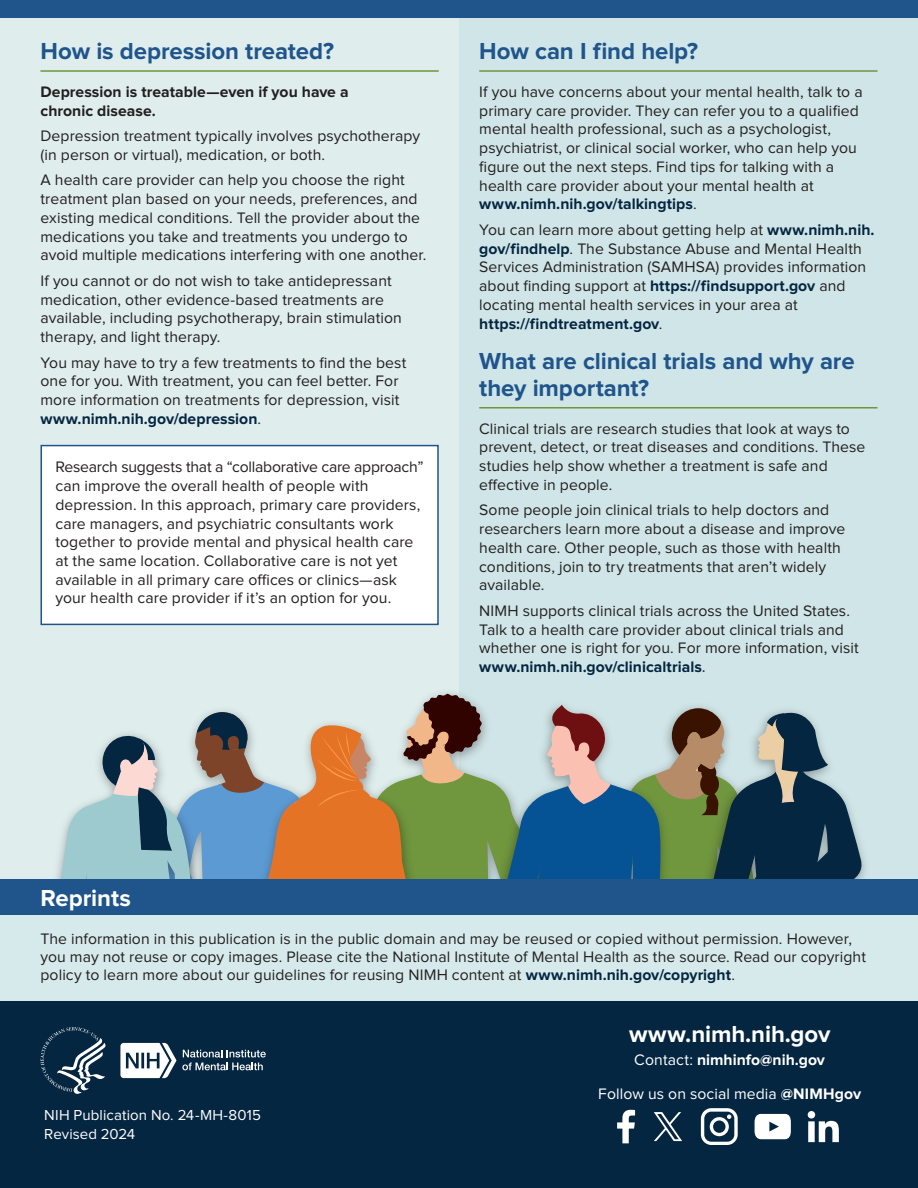
<style>
.page{position:relative;width:918px;height:1188px;background:#fff}
.page>*{position:absolute;margin:0;border:0;box-sizing:border-box;transform-origin:0 0}
.t1{font:700 24px/27px "Proxima Nova";letter-spacing:-.005em;color:#1f558b}
.t2{font:700 24px "Proxima Nova";letter-spacing:-.005em;color:#fff}
.t3{font:15.75px/18.8px "Proxima Nova";letter-spacing:.005em;color:#231f20}
.t4{font:700 15.75px/18.8px "Proxima Nova";color:#231f20}
.t5{font:15.75px "Proxima Nova";letter-spacing:.005em;color:#fff}
.t6{font:700 15.75px "Proxima Nova";color:#fff}
.t7{font:15px "Proxima Nova";letter-spacing:.01em;color:#fff}
.s1{font-weight:700;color:#052641}
.s2{font-family:"Calibri"}
.s3{font-weight:400}
.s4{font-weight:700}
</style>
<div class="page">
<div style="left:0;top:0;width:459px;height:895px;background:#dfeded"></div>
<div style="left:459px;top:0;width:459px;height:895px;background:#d0e5e7"></div>
<svg style="left:45px;top:693px;width:822px;height:187px"></svg>
<hr style="left:40px;top:70px;width:399px;height:2px;background:#70963e">
<hr style="left:479px;top:70px;width:399px;height:2px;background:#70963e">
<hr style="left:479px;top:407px;width:399px;height:2px;background:#70963e">
<div style="left:0;top:896px;width:918px;height:239px;background:#d7eaeb"></div>
<div style="left:0;top:1001px;width:918px;height:187px;background:#052641"></div>
<svg style="left:40px;top:1027px;width:66px;height:67px"></svg>
<svg style="left:120px;top:1043px;width:146px;height:35px"></svg>
<div style="left:0;top:0;width:918px;height:18px;background:#1f558b"></div>
<svg style="left:755px;top:1114px;width:36px;height:25px"></svg>
<svg style="left:701px;top:1108px;width:37px;height:37px"></svg>
<svg style="left:617px;top:1110px;width:18px;height:33px"></svg>
<svg style="left:808px;top:1111px;width:31px;height:31px"></svg>
<svg style="left:654px;top:1112px;width:28px;height:29px"></svg>
<div style="left:0;top:880px;width:918px;height:35px;background:#1f558b"></div>
<div style="left:41px;top:446px;width:397px;height:178px;background:#fff"></div>
<div style="left:40px;top:445px;width:399px;height:180px;border:2px solid #1f558b"></div>
<h2 class="t1" style="left:40px;top:39px;width:295px">How is depression treated?</h2>
<p class="t4" style="left:40px;top:83px;width:310px">Depression is treatable—even if you have a chronic disease.</p>
<p class="t3" style="left:40px;top:127px;width:381px">Depression treatment typically involves psychotherapy (in person or virtual), medication, or both.</p>
<p class="t3" style="left:40px;top:172px;width:388px">A health care provider can help you choose the right treatment plan based on your needs, preferences, and existing medical conditions. Tell the provider about the medications you take and treatments you undergo to avoid multiple medications interfering with one another.</p>
<p class="t3" style="left:40px;top:272px;width:363px">If you cannot or do not wish to take antidepressant medication, other evidence-based treatments are available, including psychotherapy, brain stimulation therapy, and light therapy.</p>
<p class="t3" style="left:40px;top:354px;width:367px">You may have to try a few treatments to find the best one for you. With treatment, you can feel better. For more information on treatments for depression, visit <span class="s1">www.nimh.nih.gov/depression</span>.</p>
<p class="t3" style="left:56px;top:458px;width:369px">Research suggests that a “collaborative care approach” can improve the overall health of people with depression. In this approach, primary care providers, care managers, and psychiatric consultants work together to provide mental and physical health care at the same location. Collaborative care is not yet available in all primary care offices or clinics—ask your health care provider if it’s an option for you.</p>
<h2 class="t1" style="left:479px;top:39px;width:220px">How can I find help?</h2>
<p class="t3" style="left:479px;top:83px;width:385px">If you have concerns about your mental health, talk to a primary care provider. They can refer you to a qualified mental health professional, such as a psychologist, psychiatrist, or clinical social worker, who can help you figure out the next steps. Find tips for talking with a health care provider about your mental health at <span class="s1">www.nimh.nih.gov/talkingtips</span>.</p>
<p class="t3" style="left:479px;top:221px;width:397px">You can learn more about getting help at <span class="s1">www.nimh.nih. gov/findhelp</span>. The Substance Abuse and Mental Health Services Administration (SAMHSA) provides information about finding support at <span class="s1">https://findsupport.gov</span> and locating mental health services in your area at <span class="s1">https://findtreatment.gov</span>.</p>
<h2 class="t1" style="left:479px;top:349px;width:377px">What are clinical trials and why are they important?</h2>
<p class="t3" style="left:479px;top:420px;width:388px">Clinical trials are research studies that look at ways to prevent, detect, or treat diseases and conditions. These studies help show whether a treatment is safe and effective in people.</p>
<p class="t3" style="left:479px;top:501px;width:367px">Some people join clinical trials to help doctors and researchers learn more about a disease and improve health care. Other people, such as those with health conditions, join to try treatments that aren’t widely available.</p>
<p class="t3" style="left:479px;top:602px;width:381px">NIMH supports clinical trials across the United States.<br>Talk to a health care provider about clinical trials and whether one is right for you. For more information, visit <span class="s1">www.nimh.nih.gov/clinicaltrials</span><span class="s2">.</span></p>
<h2 class="t2" style="left:40px;top:887px;width:92px">Reprints</h2>
<p class="t3" style="left:40px;top:930px;width:827px;line-height:18px">The information in this publication is in the public domain and may be reused or copied without permission. However, you may not reuse or copy images. Please cite the National Institute of Mental Health as the source. Read our copyright policy to learn more about our guidelines for reusing NIMH content at <span class="s1">www.nimh.nih.gov/copyright</span>.</p>
<p class="t2" style="left:629px;top:1024px;width:203px">www.nimh.nih.gov</p>
<p class="t6" style="left:634px;top:1052px;width:192px"><span class="s3">Contact:</span> nimhinfo@nih.gov</p>
<p class="t7" style="left:44px;top:1109px;width:218px">NIH Publication No. 24-MH-8015</p>
<p class="t7" style="left:44px;top:1127px;width:92px">Revised 2024</p>
<p class="t5" style="left:598px;top:1087px;width:264px">Follow us on social media <span class="s4">@NIMHgov</span></p>
</div>
